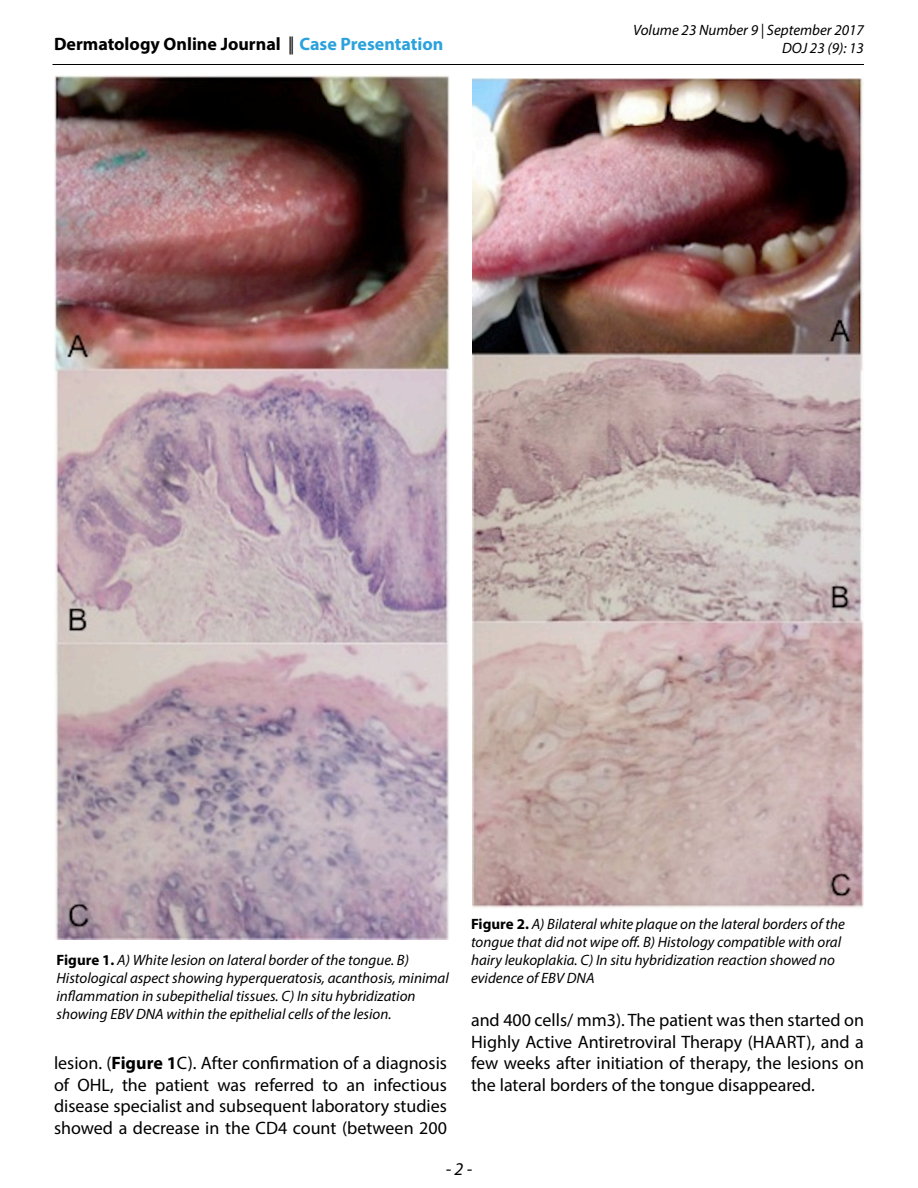
<style>
.page{position:relative;width:918px;height:1188px;background:#fff}
.page>*{position:absolute;margin:0;border:0;box-sizing:border-box;transform-origin:0 0}
.Body_text{font:18px/21.6px "Myriad Pro";color:#000;text-align:justify}
.t1{font:700 18px "Myriad Pro";color:#000}
.t2{font:italic 18px "Myriad Pro";color:#000}
.Figure_caption{font:italic 15px/18px "Myriad Pro";color:#000}
.s1{font-weight:400}
.s2{color:#2aa2db}
.s3{font-weight:700;font-style:normal}
.s4{font-weight:700}
</style>
<div class="page">
<hr style="left:52px;top:64px;width:812px;height:1px;background:#000">
<img style="left:54px;top:75px;width:396px;height:864px">
<img style="left:472px;top:78px;width:392px;height:831px">
<p class="t1" style="left:54px;top:32px;width:391px">Dermatology Online Journal <span class="s1">||</span> <span class="s2">Case Presentation</span></p>
<p class="Figure_caption" style="left:633px;top:20px;width:232px;text-align:right">Volume 23 Number 9 | September 2017<br>DOJ 23 (9): 13</p>
<p class="Figure_caption" style="left:57px;top:950px;width:394px"><span class="s3">Figure 1.</span> A) White lesion on lateral border of the tongue. B)<br>Histological aspect showing hyperqueratosis, acanthosis, minimal inflammation in subepithelial tissues. C) In situ hybridization showing EBV DNA within the epithelial cells of the lesion.</p>
<p class="Body_text" style="left:54px;top:1052px;width:395px">lesion. (<span class="s4">Figure 1</span>C). After confirmation of a diagnosis of OHL, the patient was referred to an infectious disease specialist and subsequent laboratory studies showed a decrease in the CD4 count (between 200</p>
<p class="Figure_caption" style="left:471px;top:915px;width:375px"><span class="s3">Figure 2.</span> A) Bilateral white plaque on the lateral borders of the tongue that did not wipe off. B) Histology compatible with oral hairy leukoplakia. C) In situ hybridization reaction showed no evidence of EBV DNA</p>
<p class="Body_text" style="left:471px;top:1009px;width:395px">and 400 cells/ mm3). The patient was then started on Highly Active Antiretroviral Therapy (HAART), and a few weeks after initiation of therapy, the lesions on the lateral borders of the tongue disappeared.</p>
<p class="t2" style="left:446px;top:1157px;width:28px">- 2 -</p>
</div>
